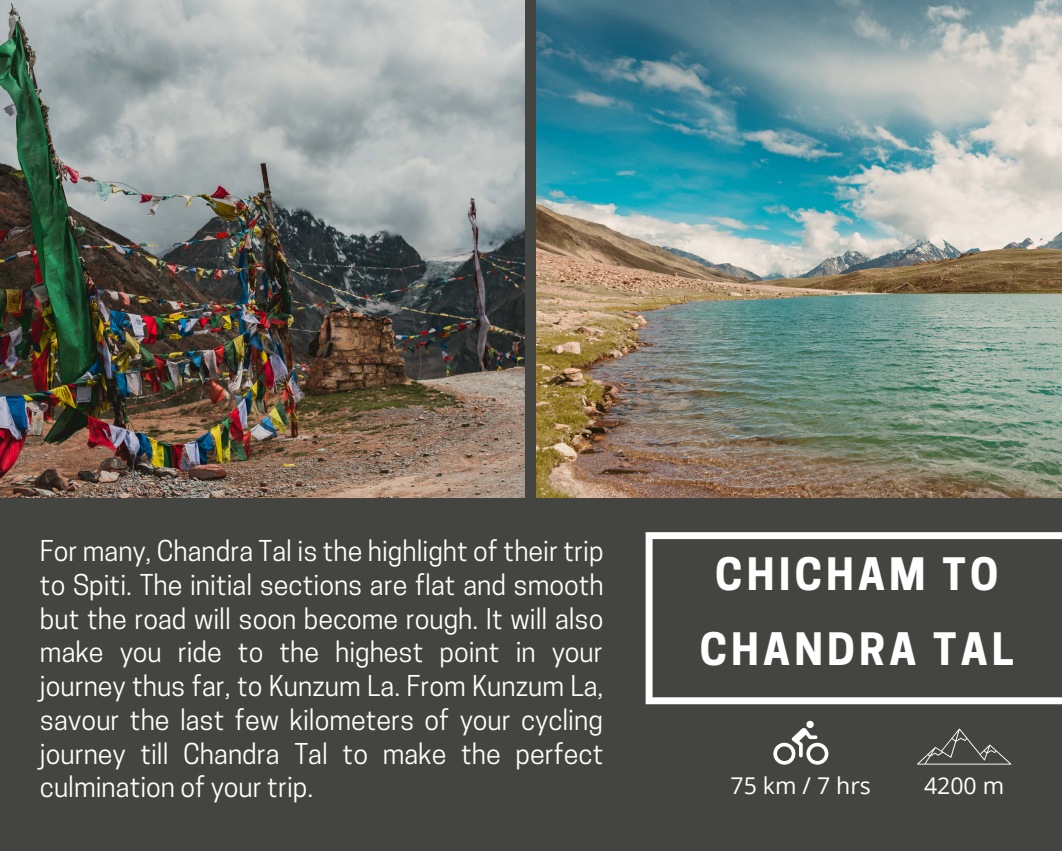
<style>
.page{position:relative;width:1062px;height:851px;background:#fff}
.page>*{position:absolute;margin:0;border:0;box-sizing:border-box;transform-origin:0 0}
.t1{font:700 42px/75.3px "Cooper Hewitt";letter-spacing:.1em;color:#fff;text-align:center}
.t2{font:27px/33.8px "Cooper Hewitt";color:#fff;text-align:justify}
.t3{font:23.1px "Open Sans";color:#fff}
</style>
<div class="page">
<div style="left:0;top:0;width:1062px;height:850px;background:#444440"></div>
<svg style="left:917px;top:728px;width:94px;height:36px"></svg>
<svg style="left:646px;top:532px;width:416px;height:172px"></svg>
<svg style="left:773px;top:720px;width:55px;height:44px"></svg>
<img style="left:0;top:0;width:525px;height:497px">
<img style="left:536px;top:0;width:526px;height:497px">
<p class="t2" style="left:40px;top:537px;width:565px">For many, Chandra Tal is the highlight of their trip to Spiti. The initial sections are flat and smooth but the road will soon become rough. It will also make you ride to the highest point in your journey thus far, to Kunzum La. From Kunzum La, savour the last few kilometers of your cycling journey till Chandra Tal to make the perfect culmination of your trip.</p>
<h1 class="t1" style="left:700px;top:542px;width:315px">CHICHAM TO<br>CHANDRA TAL</h1>
<p class="t3" style="left:731px;top:769px;width:142px">75 km / 7 hrs</p>
<p class="t3" style="left:924px;top:769px;width:82px">4200 m</p>
</div>
